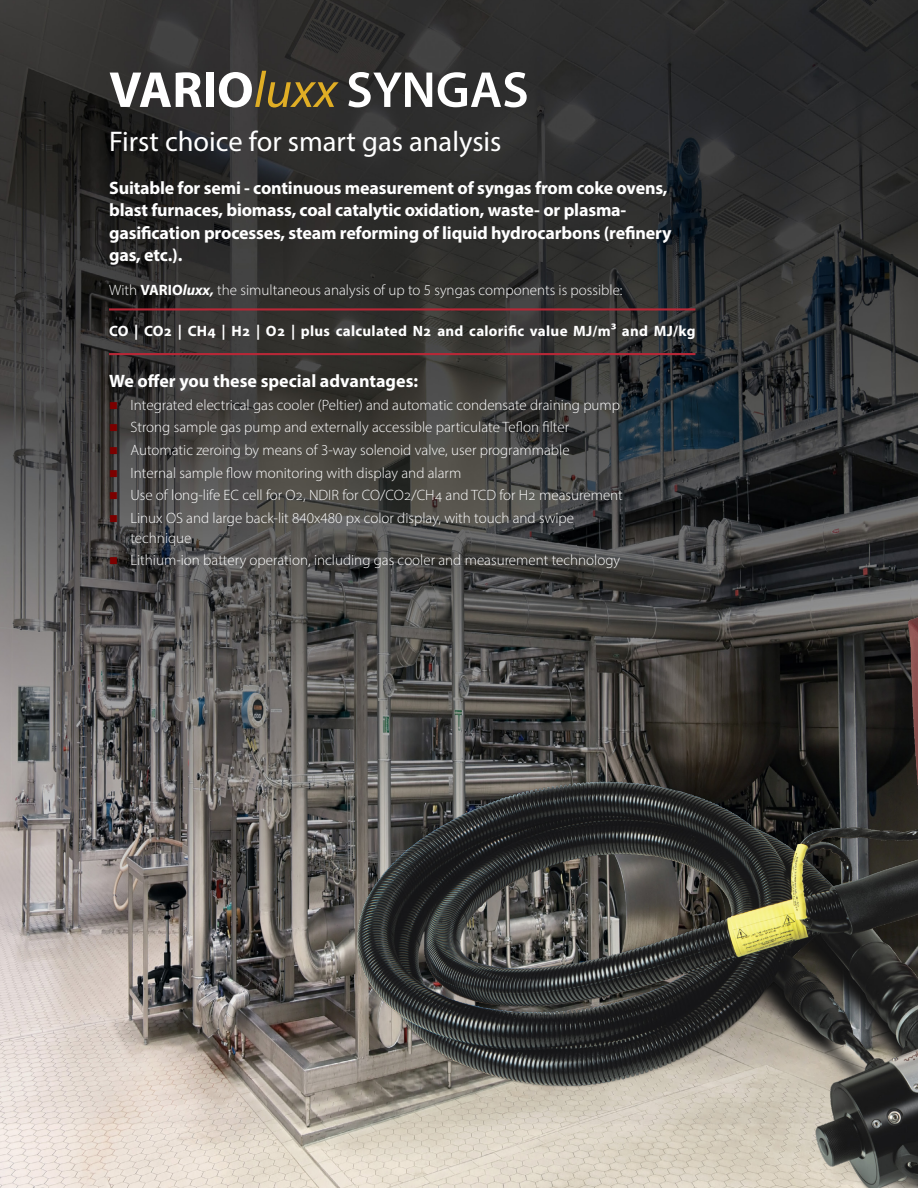
<style>
.page{position:relative;width:918px;height:1188px;background:#fff}
.page>*{position:absolute;margin:0;border:0;box-sizing:border-box;transform-origin:0 0}
.t1{font:600 51px "Myriad Pro";color:#fff}
.t2{font:28.5px "Myriad Pro";color:#fff}
.Aufzählung{font:700 18px/22.5px "Myriad Pro";letter-spacing:-.01em;color:#fff}
.t3{font:300 15px/19.5px "Myriad Pro";color:#fff}
.t4{font:700 15px "Myriad Pro";letter-spacing:.02em;color:#fff}
.s1{font-weight:700}
.s2{font-weight:400;font-style:italic;color:#e0ae25}
.s3{font-weight:700;font-style:italic}
.s4{color:#7c0000}
</style>
<div class="page">
<img style="left:0;top:0;width:918px;height:1188px">
<img style="left:345px;top:446px;width:573px;height:742px">
<hr style="left:109px;top:308px;width:586px;height:3px;background:#b72837">
<hr style="left:109px;top:353px;width:586px;height:2px;background:#b72837">
<p class="t1" style="left:109px;top:57px;width:421px"><span class="s1">VARIO</span><span class="s2">luxx</span> SYNGAS</p>
<p class="t2" style="left:109px;top:124px;width:394px">First choice for smart gas analysis</p>
<p class="Aufzählung" style="left:109px;top:176px;width:564px">Suitable for semi - continuous measurement of syngas from coke ovens, blast furnaces, biomass, coal catalytic oxidation, waste- or plasma&shy;gasification processes, steam reforming of liquid hydrocarbons (refinery gas, etc.).</p>
<p class="t3" style="left:109px;top:280px;width:515px">With <span class="s1">VARIO</span><span class="s3">luxx,</span> the simultaneous analysis of up to 5 syngas components is possible:</p>
<p class="t4" style="left:109px;top:321px;width:588px">CO | CO2 | CH4 | H2 | O2 | plus calculated N2 and calorific value MJ/m³ and MJ/kg</p>
<p class="Aufzählung" style="left:109px;top:369px;width:311px">We offer you these special advantages:</p>
<p class="t3" style="left:109px;top:395px;width:512px"><span class="s4">■</span> Integrated electrical gas cooler (Peltier) and automatic condensate draining pump</p>
<p class="t3" style="left:109px;top:417px;width:461px"><span class="s4">■</span> Strong sample gas pump and externally accessible particulate Teflon filter</p>
<p class="t3" style="left:109px;top:440px;width:462px"><span class="s4">■</span> Automatic zeroing by means of 3-way solenoid valve, user programmable</p>
<p class="t3" style="left:109px;top:463px;width:354px"><span class="s4">■</span> Internal sample flow monitoring with display and alarm</p>
<p class="t3" style="left:109px;top:485px;width:515px"><span class="s4">■</span> Use of long-life EC cell for O2, NDIR for CO/CO2/CH4 and TCD for H2 measurement</p>
<p class="t3" style="left:130px;top:508px;width:445px;text-indent:-21px"><span class="s4">■</span> Linux OS and large back-lit 840x480 px color display, with touch and swipe technique</p>
<p class="t3" style="left:109px;top:550px;width:513px"><span class="s4">■</span> Lithium-ion battery operation, including gas cooler and measurement technology</p>
</div>
